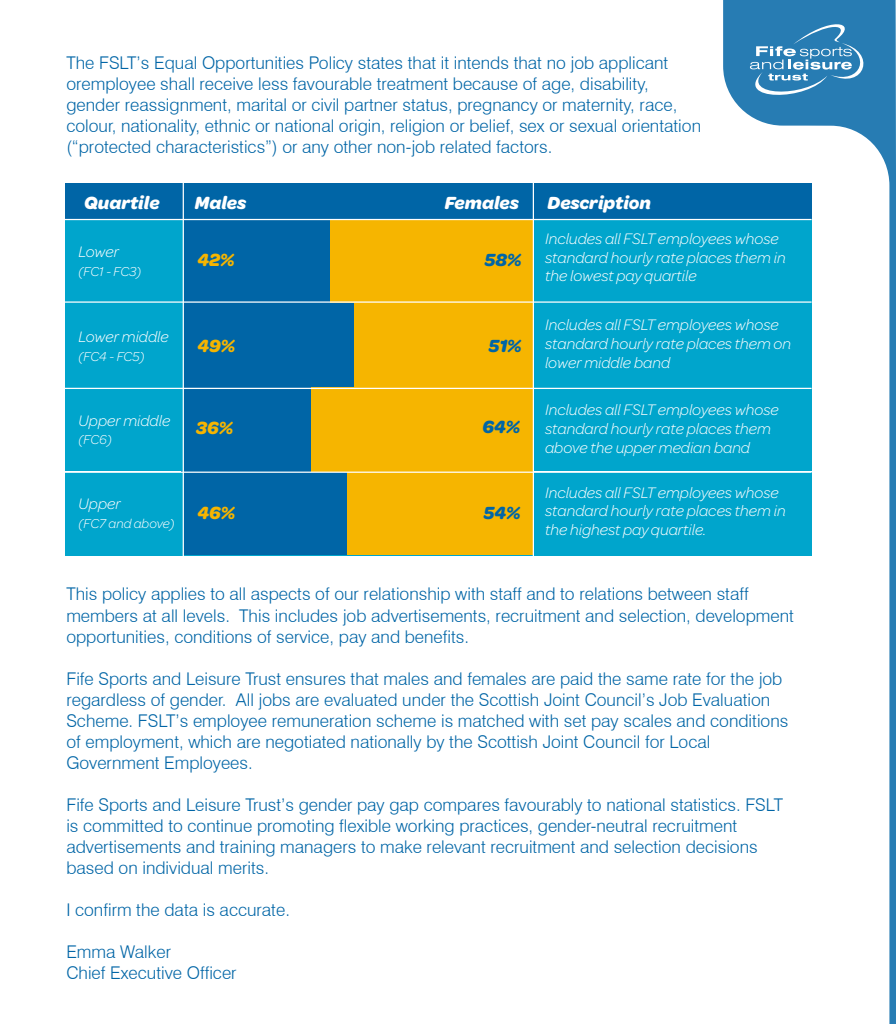
<style>
.page{position:relative;width:896px;height:1024px;background:#fff}
.page>*{position:absolute;margin:0;border:0;box-sizing:border-box;transform-origin:0 0}
.t1{font:italic 700 18.75px "Omnes";color:#fff}
.t2{font:italic 700 18.75px "Omnes";color:#f6b500}
.t3{font:italic 700 18.75px "Omnes";color:#0065a6}
.t4{font:300 17.5px/21px "Swiss 721 BT";color:#0065a6}
.t5{font:italic 300 16.25px/18.8px "Omnes";color:#fff}
.t6{font:italic 300 13.75px "Omnes";letter-spacing:-.005em;color:#fff}
</style>
<div class="page">
<div style="left:181px;top:471px;width:167px;height:84px;background:#0065a6"></div>
<div style="left:348px;top:471px;width:185px;height:84px;background:#f6b500"></div>
<div style="left:181px;top:386px;width:130px;height:85px;background:#0065a6"></div>
<div style="left:311px;top:386px;width:222px;height:85px;background:#f6b500"></div>
<div style="left:181px;top:302px;width:173px;height:84px;background:#0065a6"></div>
<div style="left:354px;top:302px;width:179px;height:84px;background:#f6b500"></div>
<div style="left:181px;top:219px;width:149px;height:83px;background:#0065a6"></div>
<div style="left:330px;top:219px;width:203px;height:83px;background:#f6b500"></div>
<svg style="left:723px;top:0;width:173px;height:1023px"></svg>
<svg style="left:731px;top:15px;width:146px;height:87px;background:#3e89bb"></svg>
<div style="left:65px;top:184px;width:746px;height:35px;background:#0065a6"></div>
<div style="left:65px;top:219px;width:118px;height:84px;background:#00a5cc"></div>
<div style="left:534px;top:219px;width:277px;height:84px;background:#00a5cc"></div>
<div style="left:65px;top:303px;width:118px;height:84px;background:#00a5cc"></div>
<div style="left:534px;top:303px;width:277px;height:84px;background:#00a5cc"></div>
<div style="left:65px;top:388px;width:118px;height:83px;background:#00a5cc"></div>
<div style="left:534px;top:388px;width:277px;height:83px;background:#00a5cc"></div>
<div style="left:65px;top:472px;width:118px;height:83px;background:#00a5cc"></div>
<div style="left:534px;top:472px;width:277px;height:83px;background:#00a5cc"></div>
<hr style="left:59px;top:301px;width:752px;height:2px;background:#fff">
<hr style="left:59px;top:388px;width:752px;height:1px;background:#fff">
<hr style="left:59px;top:471px;width:752px;height:2px;background:#fff">
<hr style="left:183px;top:180px;width:1px;height:378px;background:#fff">
<hr style="left:533px;top:180px;width:1px;height:378px;background:#fff">
<hr style="left:59px;top:219px;width:752px;height:1px;background:#fff">
<p class="t4" style="left:66px;top:52px;width:636px">The FSLT’s Equal Opportunities Policy states that it intends that no job applicant oremployee shall receive less favourable treatment because of age, disability, gender reassignment, marital or civil partner status, pregnancy or maternity, race, colour, nationality, ethnic or national origin, religion or belief, sex or sexual orientation (“protected characteristics”) or any other non-job related factors.</p>
<p class="t1" style="left:84px;top:190px;width:77px">Quartile</p>
<p class="t1" style="left:195px;top:190px;width:53px">Males</p>
<p class="t1" style="left:445px;top:190px;width:75px">Females</p>
<p class="t1" style="left:548px;top:190px;width:105px">Description</p>
<p class="t5" style="left:79px;top:241px;width:42px">Lower</p>
<p class="t6" style="left:79px;top:262px;width:64px">(FC1 - FC3)</p>
<p class="t5" style="left:545px;top:228px;width:242px">Includes all FSLT employees whose standard hourly rate places them in the lowest pay quartile</p>
<p class="t2" style="left:197px;top:247px;width:38px">42%</p>
<p class="t3" style="left:485px;top:247px;width:38px">58%</p>
<p class="t5" style="left:79px;top:326px;width:91px">Lower middle</p>
<p class="t6" style="left:79px;top:347px;width:67px">(FC4 - FC5)</p>
<p class="t5" style="left:79px;top:410px;width:93px">Upper middle</p>
<p class="t6" style="left:79px;top:431px;width:35px">(FC6)</p>
<p class="t5" style="left:79px;top:494px;width:44px">Upper</p>
<p class="t6" style="left:79px;top:514px;width:98px">(FC7 and above)</p>
<p class="t2" style="left:197px;top:333px;width:39px">49%</p>
<p class="t2" style="left:196px;top:415px;width:38px">36%</p>
<p class="t2" style="left:197px;top:500px;width:39px">46%</p>
<p class="t3" style="left:489px;top:333px;width:34px">51%</p>
<p class="t3" style="left:482px;top:414px;width:39px">64%</p>
<p class="t3" style="left:484px;top:500px;width:38px">54%</p>
<p class="t5" style="left:545px;top:314px;width:247px">Includes all FSLT employees whose standard hourly rate places them on lower middle band</p>
<p class="t5" style="left:545px;top:399px;width:235px">Includes all FSLT employees whose standard hourly rate places them above the upper median band</p>
<p class="t5" style="left:545px;top:482px;width:242px">Includes all FSLT employees whose standard hourly rate places them in the highest pay quartile.</p>
<p class="t4" style="left:66px;top:583px;width:729px">This policy applies to all aspects of our relationship with staff and to relations between staff members at all levels. This includes job advertisements, recruitment and selection, development opportunities, conditions of service, pay and benefits.</p>
<p class="t4" style="left:66px;top:667px;width:723px">Fife Sports and Leisure Trust ensures that males and females are paid the same rate for the job regardless of gender. All jobs are evaluated under the Scottish Joint Council’s Job Evaluation Scheme. FSLT’s employee remuneration scheme is matched with set pay scales and conditions of employment, which are negotiated nationally by the Scottish Joint Council for Local Government Employees.</p>
<p class="t4" style="left:66px;top:793px;width:718px">Fife Sports and Leisure Trust’s gender pay gap compares favourably to national statistics. FSLT is committed to continue promoting flexible working practices, gender-neutral recruitment advertisements and training managers to make relevant recruitment and selection decisions based on individual merits.</p>
<p class="t4" style="left:66px;top:898px;width:225px">I confirm the data is accurate.</p>
<p class="t4" style="left:66px;top:940px;width:172px">Emma Walker<br>Chief Executive Officer</p>
</div>
